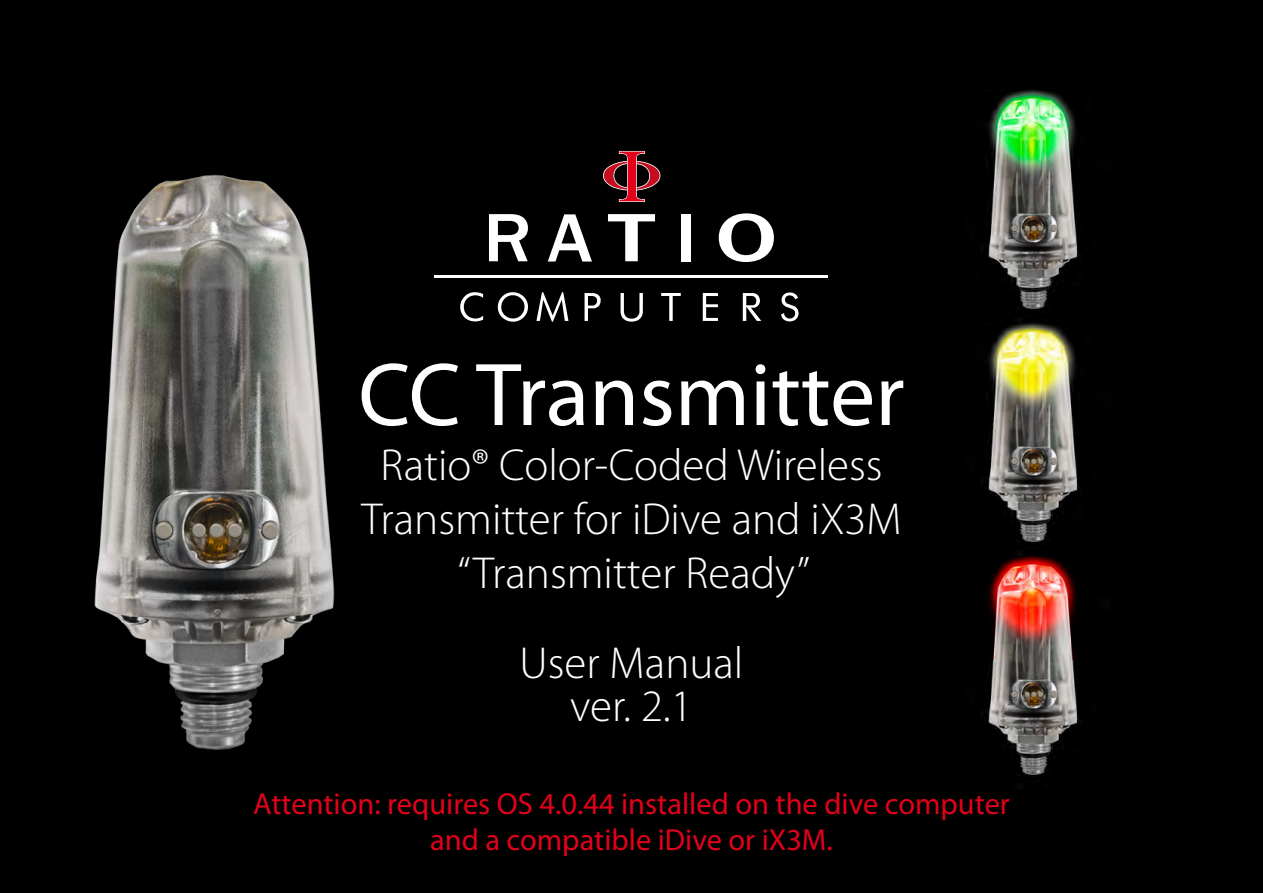
<style>
.page{position:relative;width:1263px;height:893px;background:#000}
.page>*{position:absolute;margin:0;border:0;box-sizing:border-box;transform-origin:0 0}
.t1{font:90px "Myriad Pro";color:#fff}
.t2{font:300 45px/54px "Myriad Pro";color:#fff;text-align:center}
.t3{font:30.45px/36.6px "Myriad Pro";color:#e2001a;text-align:center}
</style>
<div class="page">
<svg style="left:608px;top:214px;width:47px;height:47px"></svg>
<svg style="left:719px;top:213px;width:55px;height:49px"></svg>
<div style="left:681px;top:214px;width:10px;height:47px;background:#fff"></div>
<svg style="left:489px;top:214px;width:39px;height:47px"></svg>
<svg style="left:548px;top:214px;width:44px;height:48px"></svg>
<svg style="left:603px;top:151px;width:57px;height:51px;background:#5c1a21"></svg>
<hr style="left:435px;top:275px;width:393px;height:3px;background:#fff">
<svg style="left:460px;top:292px;width:23px;height:29px"></svg>
<svg style="left:498px;top:292px;width:30px;height:30px"></svg>
<svg style="left:536px;top:292px;width:32px;height:30px"></svg>
<svg style="left:584px;top:293px;width:17px;height:28px"></svg>
<svg style="left:620px;top:293px;width:23px;height:29px"></svg>
<svg style="left:661px;top:293px;width:20px;height:28px"></svg>
<svg style="left:703px;top:293px;width:15px;height:28px"></svg>
<svg style="left:743px;top:293px;width:18px;height:28px"></svg>
<svg style="left:781px;top:293px;width:17px;height:28px"></svg>
<img style="left:0;top:151px;width:425px;height:638px">
<img style="left:955px;top:89px;width:155px;height:700px">
<h1 class="t1" style="left:358px;top:339px;width:548px">CC Transmitter</h1>
<p class="t2" style="left:361px;top:439px;width:542px">Ratio® Color-Coded Wireless<br>Transmitter for iDive and iX3M “Transmitter Ready”</p>
<p class="t2" style="left:520px;top:637px;width:225px">User Manual</p>
<p class="t2" style="left:570px;top:679px;width:124px">ver. 2.1</p>
<p class="t3" style="left:253px;top:785px;width:758px">Attention: requires OS 4.0.44 installed on the dive computer and a compatible iDive or iX3M.</p>
</div>
